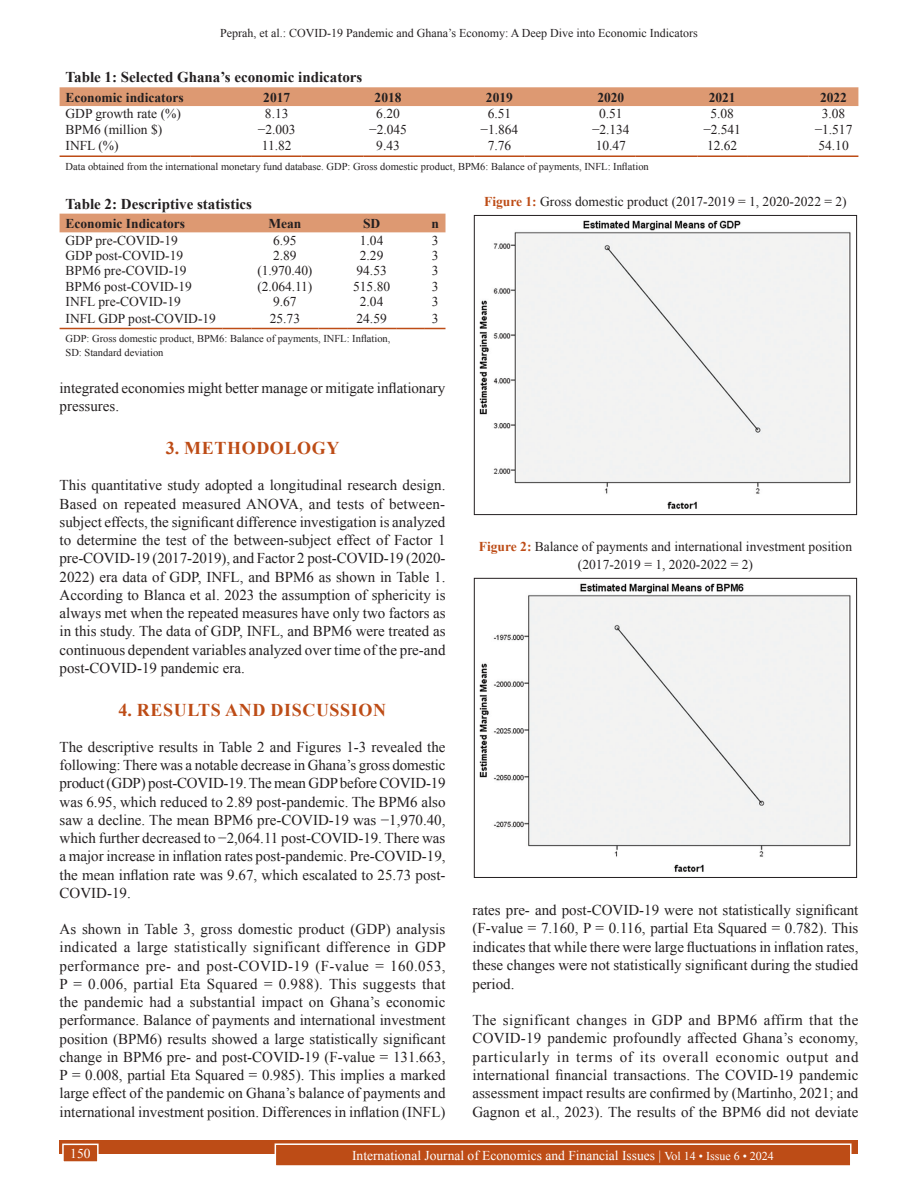
<style>
.page{position:relative;width:918px;height:1188px;background:#fff}
.page>*{position:absolute;margin:0;border:0;box-sizing:border-box;transform-origin:0 0}
.t1{font:700 18px "Times New Roman";letter-spacing:.035em;color:#bd4c16}
.TX{font:15px/18.3px "Times New Roman";color:#231f20;text-align:justify}
.TT{font:700 15px "Times New Roman";color:#231f20}
.TB{font:13.5px "Times New Roman";color:#231f20}
.FGC{font:13.5px/18px "Times New Roman";color:#231f20;text-align:center}
.t2{font:13.5px "Times New Roman";color:#fff}
.TCH{font:700 13.5px "Times New Roman";color:#231f20}
.TBL{font:13.5px "Times New Roman";color:#231f20}
.t3{font:12px "Times New Roman";color:#231f20}
.TFN{font:10.5px/13.5px "Times New Roman";color:#231f20}
.s1{font-weight:700;color:#bd4c16}
.s2{font-size:12px}
</style>
<div class="page">
<div style="left:60px;top:1140px;width:798px;height:13px;background:#bd4c16"></div>
<div style="left:275px;top:1144px;width:576px;height:22px;background:#bd4c16"></div>
<div style="left:275px;top:1143px;width:577px;height:24px;border:2px solid #fff"></div>
<div style="left:63px;top:1144px;width:35px;height:18px;background:#bd4c16"></div>
<div style="left:62px;top:1144px;width:37px;height:19px;border:2px solid #fff"></div>
<div style="left:60px;top:214px;width:386px;height:18px;background:#dd9972"></div>
<hr style="left:60px;top:328px;width:163px;height:1px;background:#bd4c16">
<svg style="left:223px;top:328px;width:28px;height:1px"></svg>
<hr style="left:251px;top:328px;width:67px;height:1px;background:#bd4c16">
<svg style="left:318px;top:328px;width:29px;height:1px"></svg>
<hr style="left:347px;top:328px;width:49px;height:1px;background:#bd4c16">
<svg style="left:396px;top:328px;width:50px;height:1px"></svg>
<div style="left:60px;top:87px;width:798px;height:19px;background:#dd9972"></div>
<hr style="left:60px;top:155px;width:130px;height:2px;background:#bd4c16">
<hr style="left:190px;top:155px;width:62px;height:2px;background:#bd4c16">
<hr style="left:252px;top:155px;width:50px;height:2px;background:#bd4c16">
<hr style="left:302px;top:155px;width:61px;height:2px;background:#bd4c16">
<hr style="left:363px;top:155px;width:50px;height:2px;background:#bd4c16">
<hr style="left:413px;top:155px;width:62px;height:2px;background:#bd4c16">
<hr style="left:475px;top:155px;width:49px;height:2px;background:#bd4c16">
<hr style="left:524px;top:155px;width:62px;height:2px;background:#bd4c16">
<hr style="left:586px;top:155px;width:50px;height:2px;background:#bd4c16">
<hr style="left:636px;top:155px;width:61px;height:2px;background:#bd4c16">
<hr style="left:697px;top:155px;width:50px;height:2px;background:#bd4c16">
<hr style="left:747px;top:155px;width:62px;height:2px;background:#bd4c16">
<hr style="left:809px;top:155px;width:49px;height:2px;background:#bd4c16">
<img style="left:479px;top:220px;width:372px;height:289px">
<div style="left:474px;top:215px;width:383px;height:300px;border:1px solid #231f20"></div>
<img style="left:479px;top:583px;width:372px;height:289px">
<div style="left:474px;top:578px;width:383px;height:300px;border:1px solid #231f20"></div>
<p class="t3" style="left:220px;top:25px;width:479px">Peprah, et al.: COVID-19 Pandemic and Ghana’s Economy: A Deep Dive into Economic Indicators</p>
<p class="TT" style="left:66px;top:66px;width:298px">Table 1: Selected Ghana’s economic indicators</p>
<p class="TCH" style="left:66px;top:87px;width:120px">Economic indicators</p>
<p class="TCH" style="left:263px;top:87px;width:28px">2017</p>
<p class="TCH" style="left:375px;top:87px;width:28px">2018</p>
<p class="TCH" style="left:486px;top:87px;width:28px">2019</p>
<p class="TCH" style="left:597px;top:87px;width:28px">2020</p>
<p class="TCH" style="left:709px;top:87px;width:28px">2021</p>
<p class="TCH" style="left:820px;top:87px;width:28px">2022</p>
<p class="TB" style="left:66px;top:104px;width:117px">GDP growth rate (%)</p>
<p class="TB" style="left:265px;top:104px;width:25px">8.13</p>
<p class="TB" style="left:376px;top:104px;width:25px">6.20</p>
<p class="TB" style="left:488px;top:104px;width:25px">6.51</p>
<p class="TB" style="left:599px;top:104px;width:25px">0.51</p>
<p class="TB" style="left:710px;top:104px;width:25px">5.08</p>
<p class="TB" style="left:822px;top:104px;width:25px">3.08</p>
<p class="TB" style="left:66px;top:120px;width:98px">BPM6 (million $)</p>
<p class="TB" style="left:258px;top:120px;width:39px">−2.003</p>
<p class="TB" style="left:369px;top:120px;width:39px">−2.045</p>
<p class="TB" style="left:481px;top:120px;width:39px">−1.864</p>
<p class="TB" style="left:592px;top:120px;width:39px">−2.134</p>
<p class="TB" style="left:703px;top:120px;width:39px">−2.541</p>
<p class="TB" style="left:815px;top:120px;width:39px">−1.517</p>
<p class="TBL" style="left:66px;top:136px;width:55px">INFL (%)</p>
<p class="TBL" style="left:262px;top:136px;width:31px">11.82</p>
<p class="TBL" style="left:376px;top:136px;width:25px">9.43</p>
<p class="TBL" style="left:488px;top:136px;width:25px">7.76</p>
<p class="TBL" style="left:596px;top:136px;width:32px">10.47</p>
<p class="TBL" style="left:707px;top:136px;width:32px">12.62</p>
<p class="TBL" style="left:818px;top:136px;width:32px">54.10</p>
<p class="TFN" style="left:66px;top:159px;width:585px">Data obtained from the international monetary fund database. GDP: Gross domestic product, BPM6: Balance of payments, INFL: Inflation</p>
<p class="TT" style="left:66px;top:193px;width:188px">Table 2: Descriptive statistics</p>
<p class="TCH" style="left:66px;top:214px;width:121px">Economic Indicators</p>
<p class="TCH" style="left:268px;top:214px;width:34px">Mean</p>
<p class="TCH" style="left:363px;top:214px;width:19px">SD</p>
<p class="TCH" style="left:431px;top:214px;width:9px">n</p>
<p class="TB" style="left:66px;top:231px;width:114px">GDP pre‑COVID‑19</p>
<p class="TB" style="left:273px;top:231px;width:25px">6.95</p>
<p class="TB" style="left:360px;top:231px;width:25px">1.04</p>
<p class="TB" style="left:432px;top:231px;width:8px">3</p>
<p class="TB" style="left:66px;top:246px;width:119px">GDP post‑COVID‑19</p>
<p class="TB" style="left:273px;top:246px;width:25px">2.89</p>
<p class="TB" style="left:360px;top:246px;width:25px">2.29</p>
<p class="TB" style="left:432px;top:246px;width:8px">3</p>
<p class="TB" style="left:66px;top:261px;width:123px">BPM6 pre‑COVID‑19</p>
<p class="TB" style="left:257px;top:261px;width:57px">(1.970.40)</p>
<p class="TB" style="left:356px;top:261px;width:32px">94.53</p>
<p class="TB" style="left:432px;top:261px;width:8px">3</p>
<p class="TB" style="left:66px;top:277px;width:128px">BPM6 post‑COVID‑19</p>
<p class="TB" style="left:257px;top:277px;width:57px">(2.064.11)</p>
<p class="TB" style="left:353px;top:277px;width:39px">515.80</p>
<p class="TB" style="left:432px;top:277px;width:8px">3</p>
<p class="TB" style="left:66px;top:292px;width:117px">INFL pre‑COVID‑19</p>
<p class="TB" style="left:273px;top:292px;width:25px">9.67</p>
<p class="TB" style="left:360px;top:292px;width:25px">2.04</p>
<p class="TB" style="left:432px;top:292px;width:8px">3</p>
<p class="TBL" style="left:66px;top:309px;width:152px">INFL GDP post‑COVID‑19</p>
<p class="TBL" style="left:270px;top:309px;width:32px">25.73</p>
<p class="TBL" style="left:356px;top:309px;width:32px">24.59</p>
<p class="TBL" style="left:432px;top:309px;width:8px">3</p>
<p class="TFN" style="left:66px;top:332px;width:326px">GDP: Gross domestic product, BPM6: Balance of payments, INFL: Inflation,<br>SD: Standard deviation</p>
<p class="TX" style="left:60px;top:378px;width:387px">integrated economies might better manage or mitigate inflationary pressures.</p>
<h1 class="t1" style="left:166px;top:435px;width:175px">3. METHODOLOGY</h1>
<p class="TX" style="left:60px;top:476px;width:388px">This quantitative study adopted a longitudinal research design.<br>Based on repeated measured ANOVA, and tests of between&shy;subject effects, the significant difference investigation is analyzed to determine the test of the between-subject effect of Factor 1 pre-COVID-19 (2017-2019), and Factor 2 post-COVID-19 (2020- 2022) era data of GDP, INFL, and BPM6 as shown in Table 1.<br>According to Blanca et al. 2023 the assumption of sphericity is always met when the repeated measures have only two factors as in this study. The data of GDP, INFL, and BPM6 were treated as continuous dependent variables analyzed over time of the pre-and post-COVID-19 pandemic era.</p>
<h1 class="t1" style="left:118px;top:697px;width:269px">4. RESULTS AND DISCUSSION</h1>
<p class="TX" style="left:60px;top:737px;width:388px">The descriptive results in Table 2 and Figures 1-3 revealed the following: There was a notable decrease in Ghana’s gross domestic product (GDP) post-COVID-19. The mean GDP before COVID-19 was 6.95, which reduced to 2.89 post-pandemic. The BPM6 also saw a decline. The mean BPM6 pre-COVID-19 was −1,970.40, which further decreased to −2,064.11 post-COVID-19. There was a major increase in inflation rates post-pandemic. Pre-COVID-19, the mean inflation rate was 9.67, which escalated to 25.73 post-COVID-19.</p>
<p class="TX" style="left:60px;top:920px;width:388px">As shown in Table 3, gross domestic product (GDP) analysis indicated a large statistically significant difference in GDP performance pre- and post-COVID-19 (F-value = 160.053, P = 0.006, partial Eta Squared = 0.988). This suggests that the pandemic had a substantial impact on Ghana’s economic performance. Balance of payments and international investment position (BPM6) results showed a large statistically significant change in BPM6 pre- and post-COVID-19 (F-value = 131.663, P = 0.008, partial Eta Squared = 0.985). This implies a marked large effect of the pandemic on Ghana’s balance of payments and international investment position. Differences in inflation (INFL)</p>
<p class="FGC" style="left:484px;top:192px;width:364px"><span class="s1">Figure 1:</span> Gross domestic product (2017-2019 = 1, 2020-2022 = 2)</p>
<p class="FGC" style="left:479px;top:537px;width:375px"><span class="s1">Figure 2:</span> Balance of payments and international investment position (2017-2019 = 1, 2020-2022 = 2)</p>
<p class="TX" style="left:472px;top:900px;width:388px">rates pre- and post-COVID-19 were not statistically significant (F-value = 7.160, P = 0.116, partial Eta Squared = 0.782). This indicates that while there were large fluctuations in inflation rates, these changes were not statistically significant during the studied period.</p>
<p class="TX" style="left:472px;top:1010px;width:388px">The significant changes in GDP and BPM6 affirm that the COVID-19 pandemic profoundly affected Ghana’s economy, particularly in terms of its overall economic output and international financial transactions. The COVID-19 pandemic assessment impact results are confirmed by (Martinho, 2021; and Gagnon et al., 2023). The results of the BPM6 did not deviate</p>
<p class="t2" style="left:70px;top:1144px;width:22px">150</p>
<p class="t2" style="left:352px;top:1146px;width:423px">International Journal of Economics and Financial Issues | <span class="s2">Vol 14 • Issue 6 • 2024</span></p>
</div>
